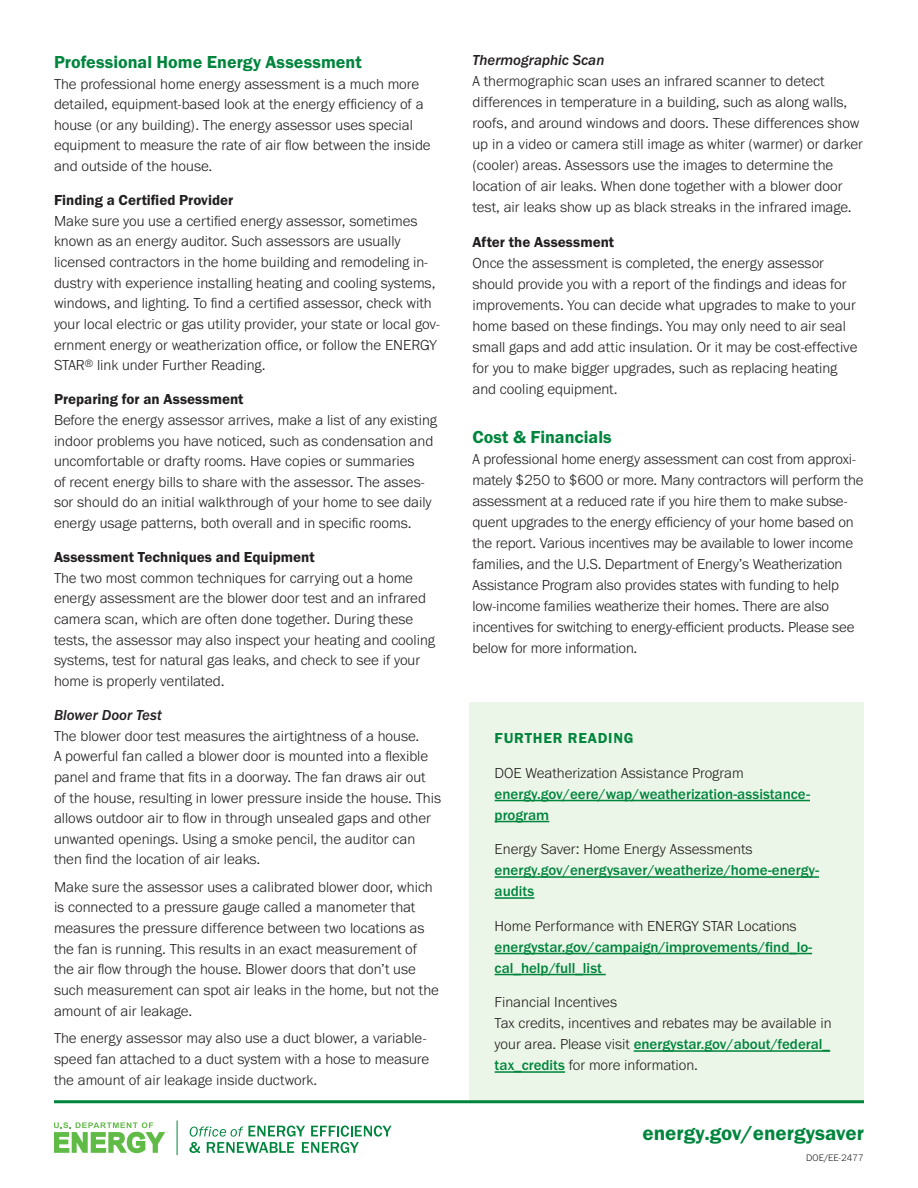
<style>
.page{position:relative;width:918px;height:1188px;background:#fff}
.page>*{position:absolute;margin:0;border:0;box-sizing:border-box;transform-origin:0 0}
.t1{font:21px "Franklin Gothic URW Dem";color:#00853d}
.subhead_B{font:18px "Franklin Gothic URW Dem";color:#00853d}
.Body_text{font:300 15px/20.7px "Franklin Gothic URW";color:#231f20}
.Body_text-2{font:500 15px/21px "Franklin Gothic URW";color:#00853d}
.subhead_C{font:15px "Franklin Gothic URW Dem";color:#231f20}
.subhead_C-2{font:15px "Franklin Gothic URW Med Ita";color:#231f20}
.t2{font:15px "Franklin Gothic URW Dem";letter-spacing:.05em;color:#00853d}
.Body_text-3{font:300 9.75px "Franklin Gothic URW";color:#231f20}
.s1{font-weight:300;color:#231f20}
.s2{font-weight:500;color:#00853d}
</style>
<div class="page">
<div style="left:469px;top:702px;width:395px;height:400px;background:#ecf6e8"></div>
<hr style="left:495px;top:800px;width:315px;height:1px;background:#00853d">
<hr style="left:495px;top:821px;width:54px;height:1px;background:#00853d">
<hr style="left:495px;top:876px;width:324px;height:2px;background:#00853d">
<hr style="left:495px;top:897px;width:39px;height:2px;background:#00853d">
<hr style="left:495px;top:953px;width:317px;height:1px;background:#00853d">
<hr style="left:495px;top:974px;width:111px;height:1px;background:#00853d">
<hr style="left:634px;top:1050px;width:196px;height:2px;background:#00853d">
<hr style="left:495px;top:1071px;width:70px;height:2px;background:#00853d">
<hr style="left:54px;top:1100px;width:810px;height:3px;background:#00853d">
<svg style="left:189px;top:1126px;width:203px;height:27px"></svg>
<svg style="left:54px;top:1122px;width:111px;height:31px"></svg>
<hr style="left:177px;top:1120px;width:1px;height:35px;background:#00853d">
<p class="subhead_B" style="left:54px;top:50px;width:309px">Professional Home Energy Assessment</p>
<p class="Body_text" style="left:54px;top:73px;width:378px">The professional home energy assessment is a much more detailed, equipment-based look at the energy efficiency of a house (or any building). The energy assessor uses special equipment to measure the rate of air flow between the inside and outside of the house.</p>
<p class="subhead_C" style="left:54px;top:191px;width:181px">Finding a Certified Provider</p>
<p class="Body_text" style="left:54px;top:210px;width:388px">Make sure you use a certified energy assessor, sometimes known as an energy auditor. Such assessors are usually licensed contractors in the home building and remodeling in&shy;dustry with experience installing heating and cooling systems, windows, and lighting. To find a certified assessor, check with your local electric or gas utility provider, your state or local gov&shy;ernment energy or weatherization office, or follow the ENERGY STAR<sup>®</sup> link under Further Reading.</p>
<p class="subhead_C" style="left:54px;top:390px;width:191px">Preparing for an Assessment</p>
<p class="Body_text" style="left:54px;top:409px;width:384px">Before the energy assessor arrives, make a list of any existing indoor problems you have noticed, such as condensation and uncomfortable or drafty rooms. Have copies or summaries<br>of recent energy bills to share with the assessor. The asses&shy;sor should do an initial walkthrough of your home to see daily energy usage patterns, both overall and in specific rooms.</p>
<p class="subhead_C" style="left:54px;top:548px;width:262px">Assessment Techniques and Equipment</p>
<p class="Body_text" style="left:54px;top:567px;width:383px">The two most common techniques for carrying out a home energy assessment are the blower door test and an infrared camera scan, which are often done together. During these tests, the assessor may also inspect your heating and cooling systems, test for natural gas leaks, and check to see if your home is properly ventilated.</p>
<p class="subhead_C-2" style="left:54px;top:706px;width:109px">Blower Door Test</p>
<p class="Body_text" style="left:54px;top:725px;width:389px">The blower door test measures the airtightness of a house.<br>A powerful fan called a blower door is mounted into a flexible panel and frame that fits in a doorway. The fan draws air out of the house, resulting in lower pressure inside the house. This allows outdoor air to flow in through unsealed gaps and other unwanted openings. Using a smoke pencil, the auditor can then find the location of air leaks.</p>
<p class="Body_text" style="left:54px;top:876px;width:386px">Make sure the assessor uses a calibrated blower door, which is connected to a pressure gauge called a manometer that measures the pressure difference between two locations as the fan is running. This results in an exact measurement of the air flow through the house. Blower doors that don’t use such measurement can spot air leaks in the home, but not the amount of air leakage.</p>
<p class="Body_text" style="left:54px;top:1027px;width:377px">The energy assessor may also use a duct blower, a variable&shy;speed fan attached to a duct system with a hose to measure the amount of air leakage inside ductwork.</p>
<p class="subhead_C-2" style="left:472px;top:51px;width:133px">Thermographic Scan</p>
<p class="Body_text" style="left:472px;top:70px;width:392px">A thermographic scan uses an infrared scanner to detect differences in temperature in a building, such as along walls, roofs, and around windows and doors. These differences show up in a video or camera still image as whiter (warmer) or darker (cooler) areas. Assessors use the images to determine the location of air leaks. When done together with a blower door test, air leaks show up as black streaks in the infrared image.</p>
<p class="subhead_C" style="left:472px;top:233px;width:143px">After the Assessment</p>
<p class="Body_text" style="left:472px;top:252px;width:386px">Once the assessment is completed, the energy assessor should provide you with a report of the findings and ideas for improvements. You can decide what upgrades to make to your home based on these findings. You may only need to air seal small gaps and add attic insulation. Or it may be cost-effective for you to make bigger upgrades, such as replacing heating and cooling equipment.</p>
<p class="subhead_B" style="left:472px;top:425px;width:141px">Cost &amp; Financials</p>
<p class="Body_text" style="left:472px;top:448px;width:393px">A professional home energy assessment can cost from approxi&shy;mately $250 to $600 or more. Many contractors will perform the assessment at a reduced rate if you hire them to make subse&shy;quent upgrades to the energy efficiency of your home based on the report. Various incentives may be available to lower income families, and the U.S. Department of Energy’s Weatherization Assistance Program also provides states with funding to help low-income families weatherize their homes. There are also incentives for switching to energy-efficient products. Please see below for more information.</p>
<p class="t2" style="left:495px;top:729px;width:140px">FURTHER READING</p>
<p class="Body_text-2" style="left:495px;top:762px;width:317px"><span class="s1">DOE Weatherization Assistance Program </span>energy.gov/eere/wap/weatherization-assistance&shy;program</p>
<p class="Body_text-2" style="left:495px;top:839px;width:326px"><span class="s1">Energy Saver: Home Energy Assessments </span>energy.gov/energysaver/weatherize/home-energy&shy;audits</p>
<p class="Body_text-2" style="left:495px;top:915px;width:319px"><span class="s1">Home Performance with ENERGY STAR Locations </span>energystar.gov/campaign/improvements/find_lo&shy;cal_help/full_list</p>
<p class="Body_text" style="left:495px;top:992px;width:338px">Financial Incentives<br>Tax credits, incentives and rebates may be available in your area. Please visit <span class="s2">energystar.gov/about/federal_ tax_credits</span> for more information.</p>
<h1 class="t1" style="left:643px;top:1120px;width:223px">energy.gov/energysaver</h1>
<p class="Body_text-3" style="left:806px;top:1151px;width:59px">DOE/EE-2477</p>
</div>
